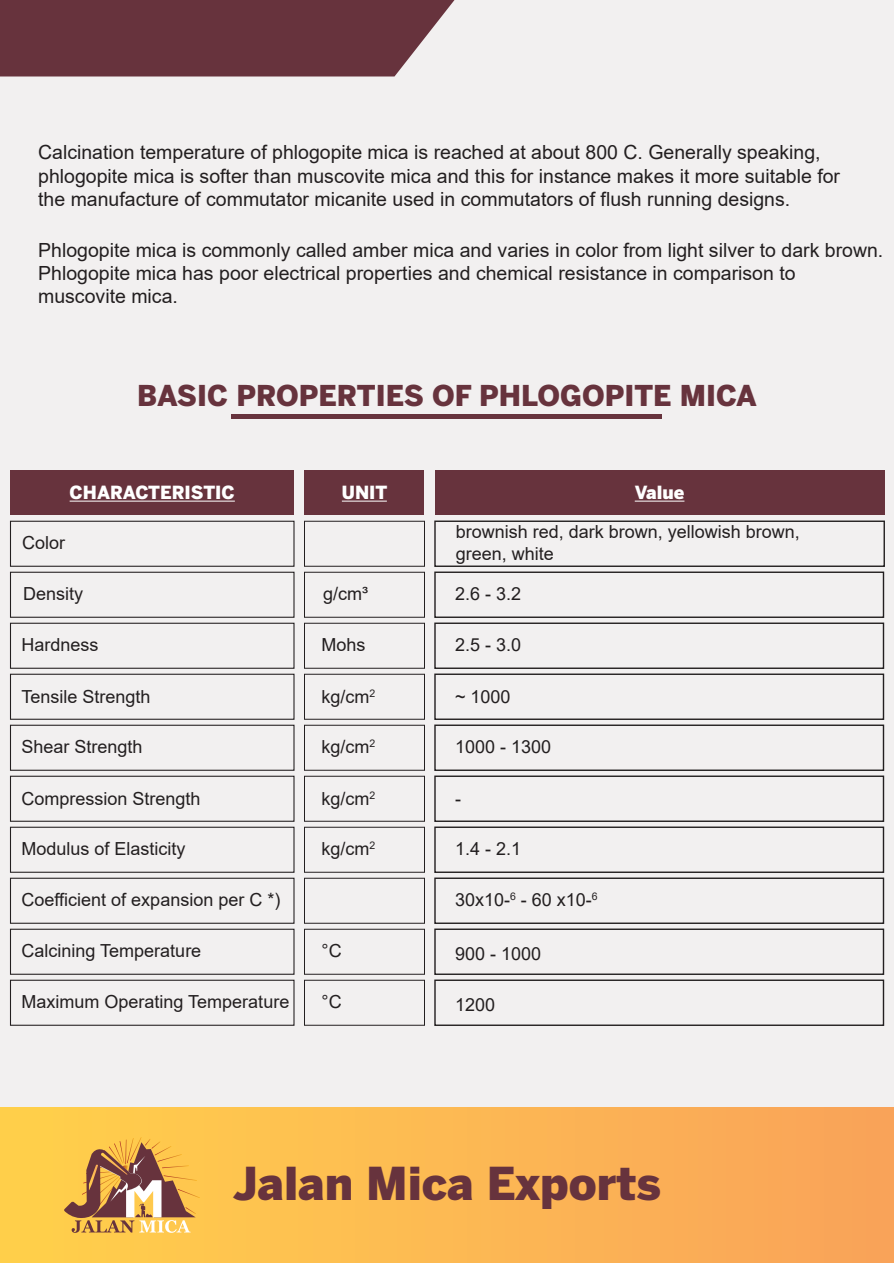
<style>
.page{position:relative;width:894px;height:1263px;background:#f2f0f0}
.page>*{position:absolute;margin:0;border:0;box-sizing:border-box;transform-origin:0 0}
.t1{font:900 45px "Benton Sans";color:#67333d}
.t2{font:900 28.5px "Benton Sans";color:#67333d}
.t3{font:19.5px/23.4px "Arial";color:#231f20}
.t4{font:18px/21.6px "Arial";color:#231f20}
.t5{font:900 18px "Benton Sans";color:#fff}
</style>
<div class="page">
<div style="left:0;top:0;width:454px;height:76px;background:#67333d"></div>
<div style="left:0;top:1107px;width:894px;height:156px;background:linear-gradient(to right,#ffd14b,#f9a25a)"></div>
<svg style="left:64px;top:1137px;width:136px;height:96px;background:#ce9c55"></svg>
<hr style="left:232px;top:414px;width:430px;height:4px;background:#67333d">
<div style="left:10px;top:470px;width:284px;height:45px;background:#67333d"></div>
<div style="left:304px;top:470px;width:120px;height:45px;background:#67333d"></div>
<div style="left:10px;top:521px;width:285px;height:46px;border:1px solid #231f20"></div>
<div style="left:304px;top:521px;width:121px;height:46px;border:1px solid #231f20"></div>
<div style="left:10px;top:572px;width:285px;height:46px;border:1px solid #231f20"></div>
<div style="left:304px;top:572px;width:121px;height:46px;border:1px solid #231f20"></div>
<div style="left:10px;top:623px;width:285px;height:46px;border:1px solid #231f20"></div>
<div style="left:304px;top:623px;width:121px;height:46px;border:1px solid #231f20"></div>
<div style="left:10px;top:674px;width:285px;height:46px;border:1px solid #231f20"></div>
<div style="left:304px;top:674px;width:121px;height:46px;border:1px solid #231f20"></div>
<div style="left:10px;top:725px;width:285px;height:46px;border:1px solid #231f20"></div>
<div style="left:304px;top:725px;width:121px;height:46px;border:1px solid #231f20"></div>
<div style="left:10px;top:776px;width:285px;height:46px;border:1px solid #231f20"></div>
<div style="left:304px;top:776px;width:121px;height:46px;border:1px solid #231f20"></div>
<div style="left:10px;top:827px;width:285px;height:46px;border:1px solid #231f20"></div>
<div style="left:304px;top:827px;width:121px;height:46px;border:1px solid #231f20"></div>
<div style="left:10px;top:878px;width:285px;height:46px;border:1px solid #231f20"></div>
<div style="left:304px;top:878px;width:121px;height:46px;border:1px solid #231f20"></div>
<div style="left:10px;top:929px;width:285px;height:46px;border:1px solid #231f20"></div>
<div style="left:304px;top:929px;width:121px;height:46px;border:1px solid #231f20"></div>
<div style="left:10px;top:980px;width:285px;height:46px;border:1px solid #231f20"></div>
<div style="left:304px;top:980px;width:121px;height:46px;border:1px solid #231f20"></div>
<hr style="left:70px;top:501px;width:165px;height:1px;background:#fff">
<hr style="left:342px;top:501px;width:45px;height:1px;background:#fff">
<div style="left:435px;top:470px;width:449px;height:45px;background:#67333d"></div>
<div style="left:434px;top:521px;width:451px;height:46px;border:1px solid #231f20"></div>
<div style="left:434px;top:572px;width:450px;height:46px;border:1px solid #231f20"></div>
<div style="left:434px;top:623px;width:450px;height:46px;border:1px solid #231f20"></div>
<div style="left:434px;top:674px;width:450px;height:46px;border:1px solid #231f20"></div>
<div style="left:434px;top:725px;width:450px;height:46px;border:1px solid #231f20"></div>
<div style="left:434px;top:776px;width:450px;height:46px;border:1px solid #231f20"></div>
<div style="left:434px;top:827px;width:450px;height:46px;border:1px solid #231f20"></div>
<div style="left:434px;top:878px;width:450px;height:46px;border:1px solid #231f20"></div>
<div style="left:434px;top:929px;width:450px;height:46px;border:1px solid #231f20"></div>
<div style="left:434px;top:980px;width:450px;height:46px;border:1px solid #231f20"></div>
<hr style="left:635px;top:501px;width:49px;height:1px;background:#fff">
<p class="t3" style="left:38px;top:141px;width:803px">Calcination temperature of phlogopite mica is reached at about 800 C. Generally speaking, phlogopite mica is softer than muscovite mica and this for instance makes it more suitable for the manufacture of commutator micanite used in commutators of flush running designs.</p>
<p class="t3" style="left:38px;top:238px;width:847px">Phlogopite mica is commonly called amber mica and varies in color from light silver to dark brown.<br>Phlogopite mica has poor electrical properties and chemical resistance in comparison to muscovite mica.</p>
<h2 class="t2" style="left:137px;top:379px;width:621px">BASIC PROPERTIES OF PHLOGOPITE MICA</h2>
<p class="t5" style="left:70px;top:481px;width:167px">CHARACTERISTIC</p>
<p class="t5" style="left:342px;top:481px;width:47px">UNIT</p>
<p class="t4" style="left:22px;top:531px;width:45px">Color</p>
<p class="t4" style="left:23px;top:582px;width:62px">Density</p>
<p class="t4" style="left:22px;top:633px;width:79px">Hardness</p>
<p class="t4" style="left:22px;top:686px;width:131px">Tensile Strength</p>
<p class="t4" style="left:22px;top:735px;width:123px">Shear Strength</p>
<p class="t4" style="left:22px;top:788px;width:181px">Compression Strength</p>
<p class="t4" style="left:22px;top:837px;width:166px">Modulus of Elasticity</p>
<p class="t4" style="left:22px;top:888px;width:260px">Coefficient of expansion per C *)</p>
<p class="t4" style="left:22px;top:939px;width:181px">Calcining Temperature</p>
<p class="t4" style="left:22px;top:990px;width:269px">Maximum Operating Temperature</p>
<p class="t4" style="left:323px;top:582px;width:46px">g/cm³</p>
<p class="t4" style="left:322px;top:633px;width:46px">Mohs</p>
<p class="t4" style="left:322px;top:686px;width:55px">kg/cm<sup>2</sup></p>
<p class="t4" style="left:322px;top:735px;width:55px">kg/cm<sup>2</sup></p>
<p class="t4" style="left:322px;top:788px;width:55px">kg/cm<sup>2</sup></p>
<p class="t4" style="left:322px;top:837px;width:55px">kg/cm<sup>2</sup></p>
<p class="t4" style="left:322px;top:939px;width:22px">°C</p>
<p class="t4" style="left:322px;top:990px;width:22px">°C</p>
<p class="t5" style="left:635px;top:481px;width:51px">Value</p>
<p class="t4" style="left:456px;top:521px;width:346px">brownish red, dark brown, yellowish brown, green, white</p>
<p class="t4" style="left:455px;top:582px;width:68px">2.6 - 3.2</p>
<p class="t4" style="left:455px;top:633px;width:68px">2.5 - 3.0</p>
<p class="t4" style="left:455px;top:686px;width:57px">~ 1000</p>
<p class="t4" style="left:455px;top:735px;width:98px">1000 - 1300</p>
<p class="t4" style="left:455px;top:788px;width:7px">-</p>
<p class="t4" style="left:455px;top:837px;width:68px">1.4 - 2.1</p>
<p class="t4" style="left:455px;top:888px;width:144px">30x10-<sup>6</sup> - 60 x10-<sup>6</sup></p>
<p class="t4" style="left:455px;top:942px;width:88px">900 - 1000</p>
<p class="t4" style="left:455px;top:993px;width:42px">1200</p>
<h1 class="t1" style="left:233px;top:1157px;width:430px">Jalan Mica Exports</h1>
</div>
